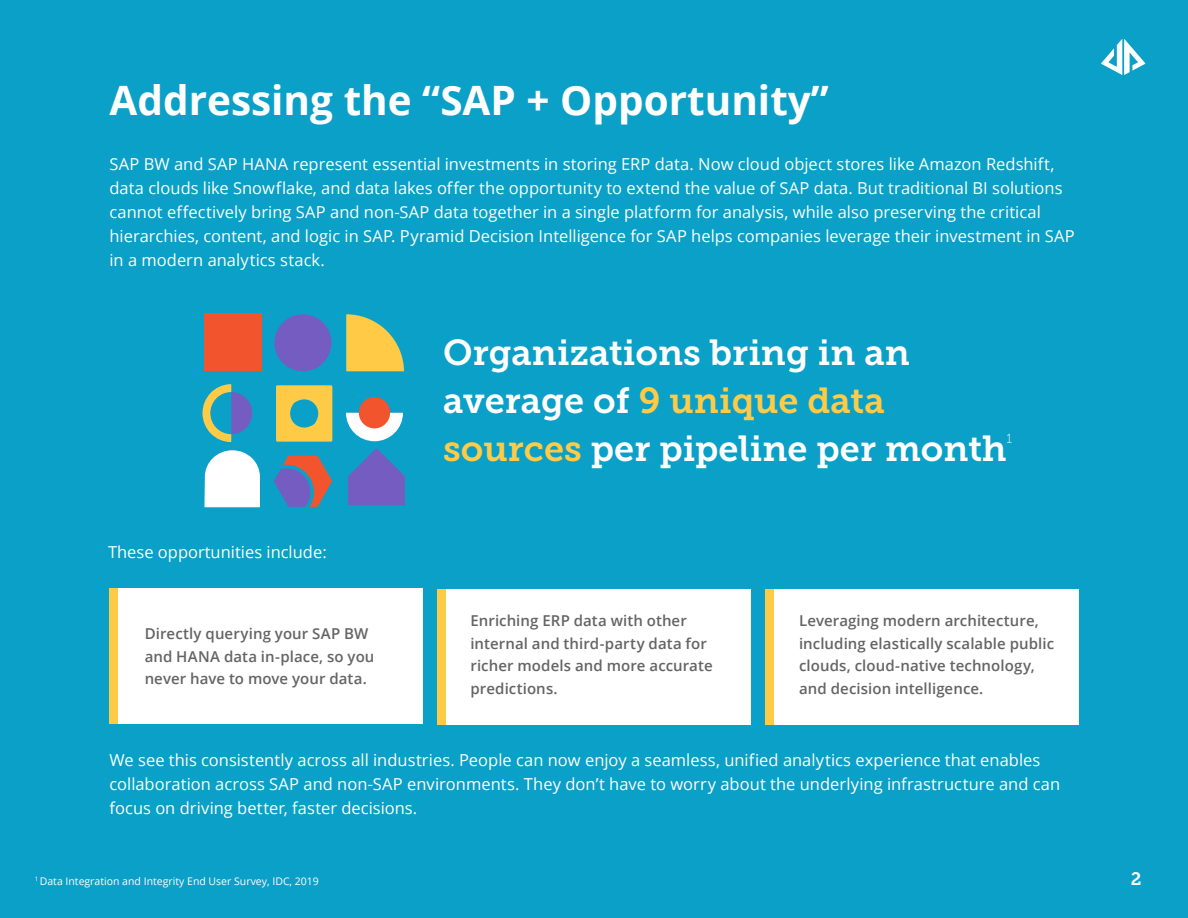
<style>
.page{position:relative;width:1188px;height:918px;background:#0ba0c7}
.page>*{position:absolute;margin:0;border:0;box-sizing:border-box;transform-origin:0 0}
.t1{font:700 40.5px "Open Sans";color:#fff}
.t2{font:36px/48px "Museo Slab 700";color:#fff}
.t3{font:18px "Museo Slab 700";color:#fff}
.t4{font:16.5px/24px "Open Sans";color:#fff}
.t5{font:600 15px/22.5px "Open Sans";letter-spacing:.005em;color:#646464}
.t6{font:13.05px "Museo Slab 100";color:#fff}
.t7{font:10.5px "Open Sans";color:#fff}
.s1{color:#ffcb47}
</style>
<div class="page">
<div style="left:110px;top:588px;width:313px;height:135px;background:#fff"></div>
<div style="left:110px;top:588px;width:8px;height:135px;background:#ffcb47"></div>
<div style="left:437px;top:590px;width:314px;height:135px;background:#fff"></div>
<div style="left:437px;top:590px;width:9px;height:135px;background:#ffcb47"></div>
<div style="left:765px;top:590px;width:313px;height:135px;background:#fff"></div>
<div style="left:765px;top:590px;width:9px;height:135px;background:#ffcb47"></div>
<svg style="left:1101px;top:39px;width:44px;height:36px"></svg>
<svg style="left:346px;top:314px;width:58px;height:57px"></svg>
<div style="left:274px;top:314px;width:57px;height:57px;background:#755cc0;border-radius:50%"></div>
<div style="left:205px;top:313px;width:57px;height:57px;background:#f2542d"></div>
<svg style="left:276px;top:385px;width:56px;height:57px"></svg>
<svg style="left:274px;top:456px;width:58px;height:51px"></svg>
<svg style="left:202px;top:384px;width:50px;height:58px"></svg>
<svg style="left:348px;top:449px;width:57px;height:56px"></svg>
<svg style="left:346px;top:413px;width:57px;height:28px"></svg>
<svg style="left:204px;top:450px;width:56px;height:57px;background:#e2f3f8"></svg>
<div style="left:359px;top:397px;width:31px;height:31px;background:#f2542d;border-radius:50%"></div>
<p class="t1" style="left:110px;top:72px;width:721px">Addressing the “SAP + Opportunity”</p>
<p class="t4" style="left:110px;top:152px;width:967px">SAP BW and SAP HANA represent essential investments in storing ERP data. Now cloud object stores like Amazon Redshift, data clouds like Snowflake, and data lakes offer the opportunity to extend the value of SAP data. But traditional BI solutions cannot effectively bring SAP and non-SAP data together in a single platform for analysis, while also preserving the critical hierarchies, content, and logic in SAP. Pyramid Decision Intelligence for SAP helps companies leverage their investment in SAP in a modern analytics stack.</p>
<p class="t4" style="left:108px;top:540px;width:220px">These opportunities include:</p>
<p class="t5" style="left:145px;top:622px;width:231px">Directly querying your SAP BW and HANA data in-place, so you never have to move your data.</p>
<p class="t2" style="left:443px;top:329px;width:565px">Organizations bring in an average of <span class="s1">9 unique data sources</span> per pipeline per month</p>
<p class="t6" style="left:1007px;top:431px;width:7px">1</p>
<p class="t5" style="left:470px;top:609px;width:244px">Enriching ERP data with other internal and third-party data for richer models and more accurate predictions.</p>
<p class="t5" style="left:799px;top:609px;width:257px">Leveraging modern architecture, including elastically scalable public clouds, cloud-native technology, and decision intelligence.</p>
<p class="t4" style="left:110px;top:748px;width:952px">We see this consistently across all industries. People can now enjoy a seamless, unified analytics experience that enables collaboration across SAP and non-SAP environments. They don’t have to worry about the underlying infrastructure and can focus on driving better, faster decisions.</p>
<p class="t7" style="left:35px;top:874px;width:286px"><sup>1</sup> Data Integration and Integrity End User Survey, IDC, 2019</p>
<p class="t3" style="left:1131px;top:869px;width:12px">2</p>
</div>
